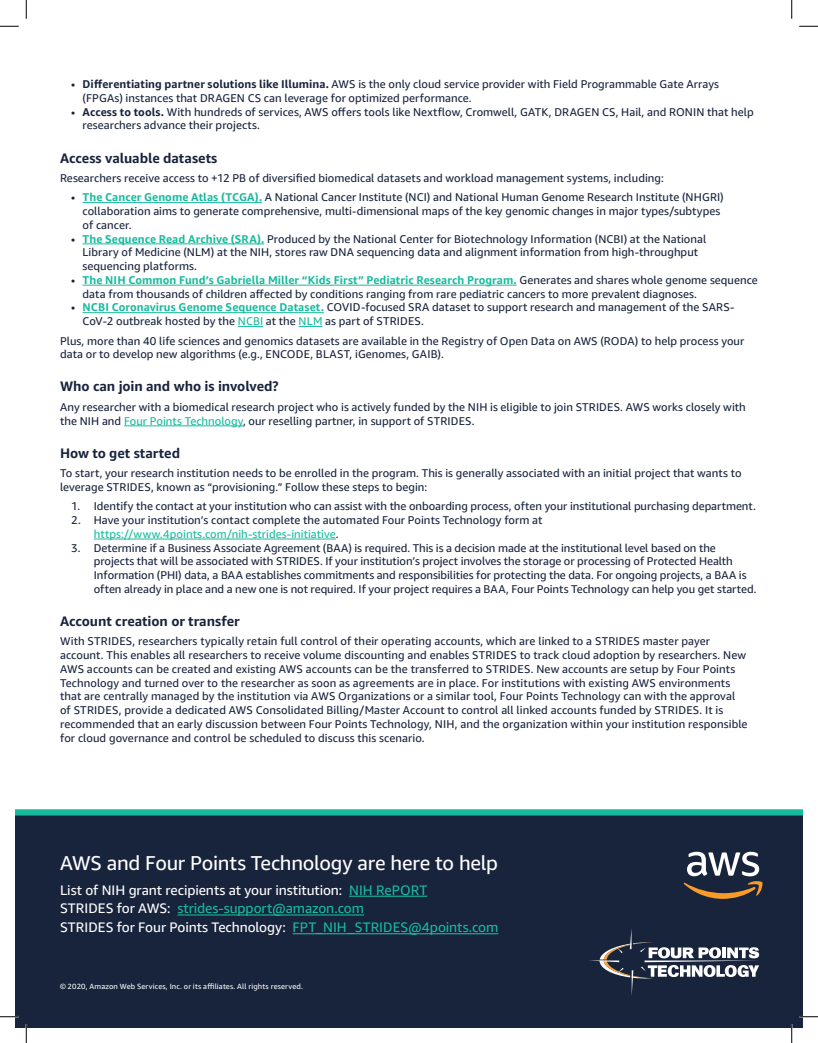
<style>
.page{position:relative;width:818px;height:1043px;background:#fff}
.page>*{position:absolute;margin:0;border:0;box-sizing:border-box;transform-origin:0 0}
.t1{font:20px "Amazon Ember";letter-spacing:-.015em;color:#fff}
.t2{font:13.75px "Amazon Ember";letter-spacing:-.005em;color:#fff}
.t3{font:700 13.75px "Amazon Ember";letter-spacing:-.005em;color:#18233c}
.t4{font:13.75px "Amazon Ember";letter-spacing:-.005em;color:#17ba9d}
.t5{font:11.25px/13.8px "Amazon Ember";letter-spacing:.005em;color:#18233c}
.t6{font:7.5px "Amazon Ember";letter-spacing:.02em;color:#fff}
.s1{font-weight:700}
.s2{font-weight:700;color:#17ba9d}
.s3{color:#17ba9d}
.s4{color:#fff}
</style>
<div class="page">
<div style="left:15px;top:814px;width:787px;height:214px;background:#18233c"></div>
<hr style="left:82px;top:202px;width:180px;height:1px;background:#17ba9d">
<hr style="left:82px;top:243px;width:182px;height:1px;background:#17ba9d">
<hr style="left:82px;top:285px;width:434px;height:1px;background:#17ba9d">
<hr style="left:82px;top:312px;width:242px;height:1px;background:#17ba9d">
<svg style="left:238px;top:326px;width:25px;height:1px"></svg>
<svg style="left:298px;top:326px;width:24px;height:1px"></svg>
<hr style="left:124px;top:425px;width:119px;height:1px;background:#17ba9d">
<hr style="left:94px;top:538px;width:242px;height:1px;background:#17ba9d">
<div style="left:15px;top:809px;width:787px;height:6px;background:#17ba9d"></div>
<hr style="left:349px;top:895px;width:78px;height:1px;background:#17ba9d">
<hr style="left:177px;top:914px;width:187px;height:1px;background:#17ba9d">
<hr style="left:292px;top:933px;width:206px;height:1px;background:#17ba9d">
<svg style="left:589px;top:929px;width:171px;height:66px"></svg>
<svg style="left:683px;top:851px;width:80px;height:47px"></svg>
<svg style="left:0;top:25px;width:19px;height:2px"></svg>
<svg style="left:799px;top:25px;width:19px;height:2px"></svg>
<svg style="left:0;top:1016px;width:19px;height:1px"></svg>
<svg style="left:799px;top:1015px;width:19px;height:2px"></svg>
<svg style="left:25px;top:0;width:2px;height:19px"></svg>
<svg style="left:25px;top:1024px;width:2px;height:18px"></svg>
<svg style="left:791px;top:0;width:1px;height:19px"></svg>
<svg style="left:790px;top:1024px;width:2px;height:18px"></svg>
<p class="t5" style="left:82px;top:77px;width:638px;text-indent:-11px">• <span class="s1">Differentiating partner solutions like Illumina.</span> AWS is the only cloud service provider with Field Programmable Gate Arrays (FPGAs) instances that DRAGEN CS can leverage for optimized performance.</p>
<p class="t5" style="left:82px;top:105px;width:672px;text-indent:-11px">• <span class="s1">Access to tools.</span> With hundreds of services, AWS offers tools like Nextflow, Cromwell, GATK, DRAGEN CS, Hail, and RONIN that help researchers advance their projects.</p>
<h2 class="t3" style="left:60px;top:149px;width:159px">Access valuable datasets</h2>
<p class="t5" style="left:60px;top:171px;width:605px">Researchers receive access to +12 PB of diversified biomedical datasets and workload management systems, including:</p>
<p class="t5" style="left:82px;top:191px;width:642px;text-indent:-11px">• <span class="s2">The Cancer Genome Atlas (TCGA).</span> A National Cancer Institute (NCI) and National Human Genome Research Institute (NHGRI) collaboration aims to generate comprehensive, multi-dimensional maps of the key genomic changes in major types/subtypes of cancer.</p>
<p class="t5" style="left:82px;top:232px;width:625px;text-indent:-11px">• <span class="s2">The Sequence Read Archive (SRA).</span> Produced by the National Center for Biotechnology Information (NCBI) at the National<br>Library of Medicine (NLM) at the NIH, stores raw DNA sequencing data and alignment information from high-throughput sequencing platforms.</p>
<p class="t5" style="left:82px;top:273px;width:676px;text-indent:-11px">• <span class="s2">The NIH Common Fund’s Gabriella Miller “Kids First” Pediatric Research Program.</span> Generates and shares whole genome sequence data from thousands of children affected by conditions ranging from rare pediatric cancers to more prevalent diagnoses.</p>
<p class="t5" style="left:82px;top:301px;width:653px;text-indent:-11px">• <span class="s2">NCBI Coronavirus Genome Sequence Dataset.</span> COVID-focused SRA dataset to support research and management of the SARS-<br>CoV-2 outbreak hosted by the <span class="s3">NCBI</span> at the <span class="s3">NLM</span> as part of STRIDES.</p>
<p class="t5" style="left:60px;top:334px;width:685px">Plus, more than 40 life sciences and genomics datasets are available in the Registry of Open Data on AWS (RODA) to help process your data or to develop new algorithms (e.g., ENCODE, BLAST, iGenomes, GAIB).</p>
<h2 class="t3" style="left:60px;top:378px;width:220px">Who can join and who is involved?</h2>
<p class="t5" style="left:60px;top:400px;width:687px">Any researcher with a biomedical research project who is actively funded by the NIH is eligible to join STRIDES. AWS works closely with the NIH and <span class="s3">Four Points Technology</span>, our reselling partner, in support of STRIDES.</p>
<h2 class="t3" style="left:60px;top:444px;width:121px">How to get started</h2>
<p class="t5" style="left:60px;top:466px;width:683px">To start, your research institution needs to be enrolled in the program. This is generally associated with an initial project that wants to leverage STRIDES, known as “provisioning.” Follow these steps to begin:</p>
<p class="t5" style="left:71px;top:499px;width:686px">1. Identify the contact at your institution who can assist with the onboarding process, often your institutional purchasing department.</p>
<p class="t5" style="left:94px;top:513px;width:450px;text-indent:-22px">2. Have your institution’s contact complete the automated Four Points Technology form at <span class="s3">https://www.4points.com/nih-strides-initiative</span>.</p>
<p class="t5" style="left:94px;top:541px;width:664px;text-indent:-22px">3. Determine if a Business Associate Agreement (BAA) is required. This is a decision made at the institutional level based on the projects that will be associated with STRIDES. If your institution’s project involves the storage or processing of Protected Health Information (PHI) data, a BAA establishes commitments and responsibilities for protecting the data. For ongoing projects, a BAA is often already in place and a new one is not required. If your project requires a BAA, Four Points Technology can help you get started.</p>
<h2 class="t3" style="left:60px;top:612px;width:181px">Account creation or transfer</h2>
<p class="t5" style="left:60px;top:634px;width:689px">With STRIDES, researchers typically retain full control of their operating accounts, which are linked to a STRIDES master payer account. This enables all researchers to receive volume discounting and enables STRIDES to track cloud adoption by researchers. New AWS accounts can be created and existing AWS accounts can be the transferred to STRIDES. New accounts are setup by Four Points Technology and turned over to the researcher as soon as agreements are in place. For institutions with existing AWS environments that are centrally managed by the institution via AWS Organizations or a similar tool, Four Points Technology can with the approval of STRIDES, provide a dedicated AWS Consolidated Billing/Master Account to control all linked accounts funded by STRIDES. It is recommended that an early discussion between Four Points Technology, NIH, and the organization within your institution responsible for cloud governance and control be scheduled to discuss this scenario.</p>
<p class="t1" style="left:60px;top:850px;width:439px">AWS and Four Points Technology are here to help</p>
<p class="t2" style="left:60px;top:881px;width:369px">List of NIH grant recipients at your institution: <span class="s3">NIH RePORT</span></p>
<p class="t4" style="left:60px;top:900px;width:305px"><span class="s4">STRIDES for AWS:</span> strides-support@amazon.com</p>
<p class="t2" style="left:60px;top:918px;width:440px">STRIDES for Four Points Technology: <span class="s3">FPT_NIH_STRIDES@4points.com</span></p>
<p class="t6" style="left:60px;top:981px;width:244px">© 2020, Amazon Web Services, Inc. or its affiliates. All rights reserved.</p>
</div>
